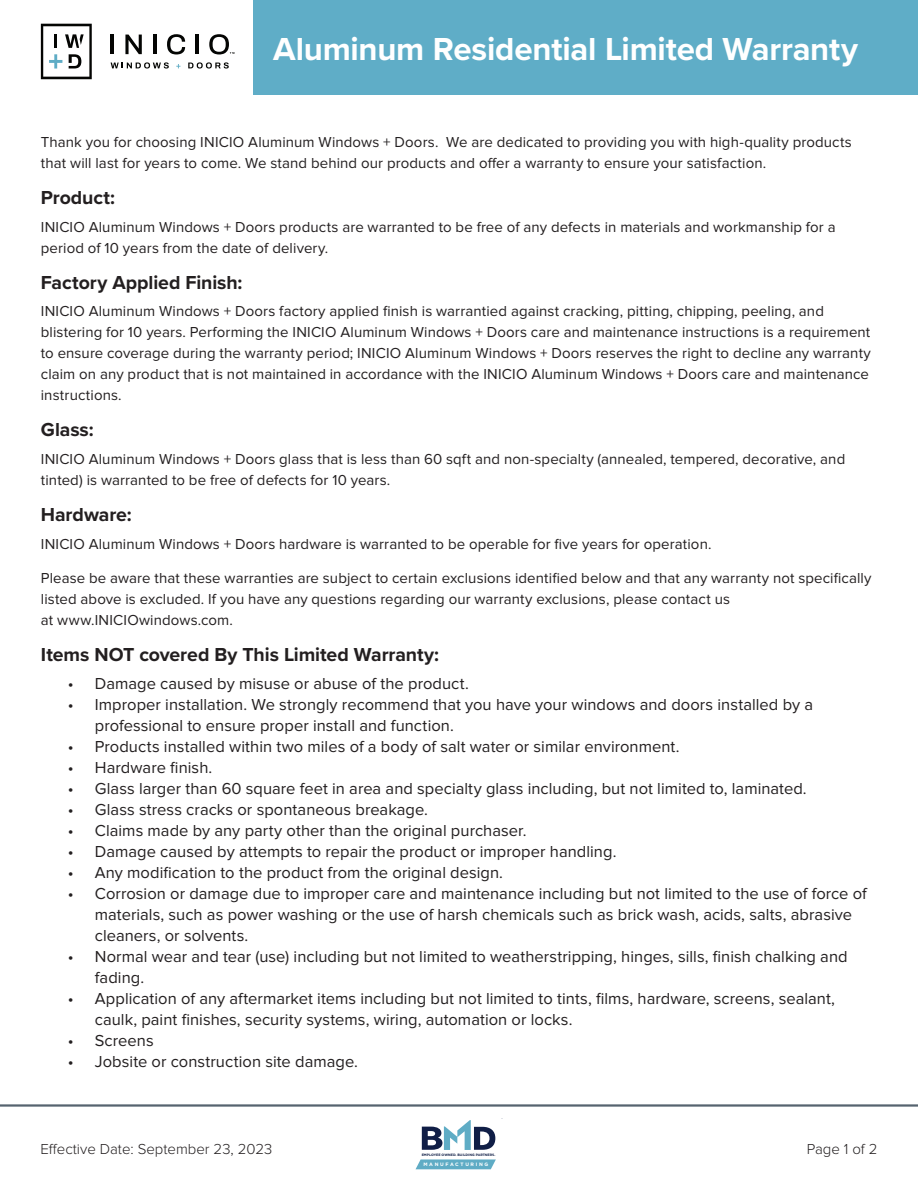
<style>
.page{position:relative;width:918px;height:1188px;background:#fff}
.page>*{position:absolute;margin:0;border:0;box-sizing:border-box;transform-origin:0 0}
.t1{font:700 33px "Proxima Nova";letter-spacing:-.01em;color:#fff}
.Heading_2{font:700 19.5px "Proxima Nova";letter-spacing:-.005em;color:#231f20}
.t2{font:16.5px/21px "Proxima Nova";letter-spacing:.005em;color:#231f20}
.body_text{font:15px/21px "Proxima Nova";letter-spacing:.005em;color:#231f20}
.t3{font:300 15px "Proxima Nova";color:#231f20}
.t4{font:700 4.8px "Gotham";letter-spacing:.34em;color:#fff}
.t5{font:700 3.3px "Gotham";color:#101e46}
</style>
<div class="page">
<hr style="left:0;top:1104px;width:918px;height:3px;background:#56636f">
<div style="left:253px;top:0;width:665px;height:94px;background:#5fadc7"></div>
<svg style="left:41px;top:24px;width:51px;height:55px"></svg>
<hr style="left:111px;top:35px;width:3px;height:19px;background:#040503">
<svg style="left:125px;top:35px;width:17px;height:19px"></svg>
<hr style="left:153px;top:35px;width:3px;height:19px;background:#040503">
<svg style="left:167px;top:34px;width:18px;height:20px"></svg>
<hr style="left:196px;top:35px;width:3px;height:19px;background:#040503">
<svg style="left:111px;top:62px;width:58px;height:7px"></svg>
<svg style="left:188px;top:62px;width:41px;height:7px"></svg>
<svg style="left:209px;top:34px;width:25px;height:20px"></svg>
<svg style="left:416px;top:1159px;width:80px;height:10px"></svg>
<svg style="left:422px;top:1120px;width:73px;height:30px"></svg>
<p class="t1" style="left:273px;top:25px;width:586px">Aluminum Residential Limited Warranty</p>
<p class="body_text" style="left:41px;top:132px;width:813px">Thank you for choosing INICIO Aluminum Windows + Doors. We are dedicated to providing you with high-quality products that will last for years to come. We stand behind our products and offer a warranty to ensure your satisfaction.</p>
<p class="Heading_2" style="left:41px;top:183px;width:76px">Product:</p>
<p class="body_text" style="left:41px;top:216px;width:796px">INICIO Aluminum Windows + Doors products are warranted to be free of any defects in materials and workmanship for a period of 10 years from the date of delivery.</p>
<p class="Heading_2" style="left:41px;top:268px;width:203px">Factory Applied Finish:</p>
<p class="body_text" style="left:41px;top:301px;width:832px">INICIO Aluminum Windows + Doors factory applied finish is warrantied against cracking, pitting, chipping, peeling, and blistering for 10 years. Performing the INICIO Aluminum Windows + Doors care and maintenance instructions is a requirement to ensure coverage during the warranty period; INICIO Aluminum Windows + Doors reserves the right to decline any warranty claim on any product that is not maintained in accordance with the INICIO Aluminum Windows + Doors care and maintenance instructions.</p>
<p class="Heading_2" style="left:41px;top:415px;width:54px">Glass:</p>
<p class="body_text" style="left:41px;top:449px;width:806px">INICIO Aluminum Windows + Doors glass that is less than 60 sqft and non-specialty (annealed, tempered, decorative, and tinted) is warranted to be free of defects for 10 years.</p>
<p class="Heading_2" style="left:41px;top:500px;width:92px">Hardware:</p>
<p class="body_text" style="left:41px;top:534px;width:672px">INICIO Aluminum Windows + Doors hardware is warranted to be operable for five years for operation.</p>
<p class="body_text" style="left:41px;top:568px;width:832px">Please be aware that these warranties are subject to certain exclusions identified below and that any warranty not specifically listed above is excluded. If you have any questions regarding our warranty exclusions, please contact us<br>at www.INICIOwindows.com.</p>
<p class="Heading_2" style="left:41px;top:640px;width:400px">Items NOT covered By This Limited Warranty:</p>
<p class="t2" style="left:68px;top:673px;width:403px">• Damage caused by misuse or abuse of the product.</p>
<p class="t2" style="left:95px;top:694px;width:720px;text-indent:-27px">• Improper installation. We strongly recommend that you have your windows and doors installed by a professional to ensure proper install and function.</p>
<p class="t2" style="left:68px;top:736px;width:613px">• Products installed within two miles of a body of salt water or similar environment.</p>
<p class="t2" style="left:68px;top:757px;width:146px">• Hardware finish.</p>
<p class="t2" style="left:68px;top:778px;width:740px">• Glass larger than 60 square feet in area and specialty glass including, but not limited to, laminated.</p>
<p class="t2" style="left:68px;top:799px;width:362px">• Glass stress cracks or spontaneous breakage.</p>
<p class="t2" style="left:68px;top:820px;width:460px">• Claims made by any party other than the original purchaser.</p>
<p class="t2" style="left:68px;top:841px;width:550px">• Damage caused by attempts to repair the product or improper handling.</p>
<p class="t2" style="left:68px;top:862px;width:437px">• Any modification to the product from the original design.</p>
<p class="t2" style="left:95px;top:883px;width:774px;text-indent:-27px">• Corrosion or damage due to improper care and maintenance including but not limited to the use of force of materials, such as power washing or the use of harsh chemicals such as brick wash, acids, salts, abrasive cleaners, or solvents.</p>
<p class="t2" style="left:95px;top:946px;width:754px;text-indent:-27px">• Normal wear and tear (use) including but not limited to weatherstripping, hinges, sills, finish chalking and fading.</p>
<p class="t2" style="left:95px;top:988px;width:742px;text-indent:-27px">• Application of any aftermarket items including but not limited to tints, films, hardware, screens, sealant, caulk, paint finishes, security systems, wiring, automation or locks.</p>
<p class="t2" style="left:68px;top:1030px;width:87px">• Screens</p>
<p class="t2" style="left:68px;top:1051px;width:292px">• Jobsite or construction site damage.</p>
<p class="t3" style="left:40px;top:1142px;width:233px">Effective Date: September 23, 2023</p>
<p class="t3" style="left:807px;top:1142px;width:72px">Page 1 of 2</p>
<p class="t4" style="left:423px;top:1161px;width:66px">MANUFACTURING</p>
<p class="t5" style="left:422px;top:1152px;width:75px">EMPLOYEE OWNED. BUILDING PARTNERS.</p>
</div>
